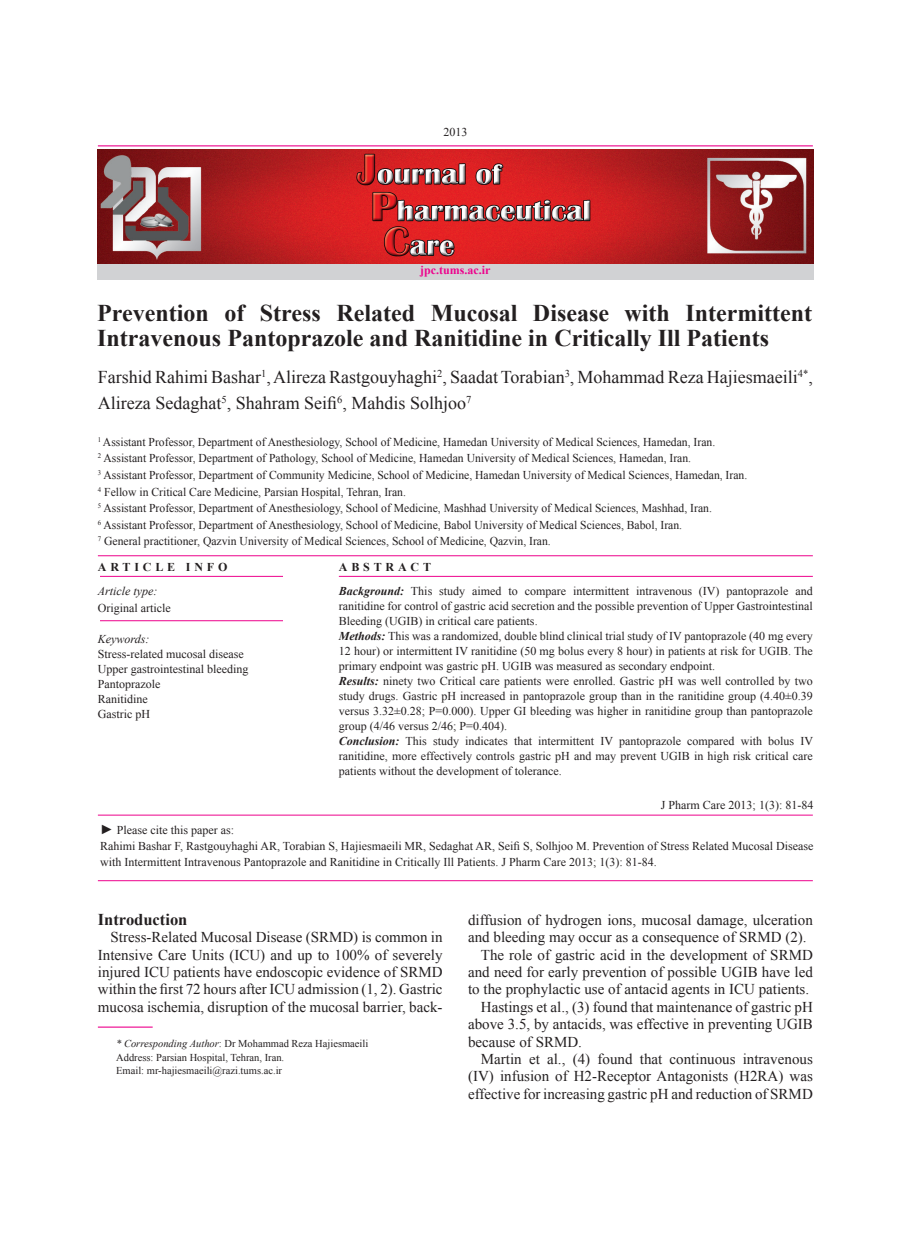
<style>
.page{position:relative;width:915px;height:1234px;background:#fff}
.page>*{position:absolute;margin:0;border:0;box-sizing:border-box;transform-origin:0 0}
.t1{font:700 24px/25.5px "Times New Roman";color:#231f20}
.t2{font:18px/25.5px "Times New Roman";color:#231f20}
.t3{font:700 16.5px "Times New Roman";color:#231f20}
.t4{font:15px/17.4px "Times New Roman";color:#231f20;text-align:justify}
.t5{font:12px/15px "Times New Roman";color:#231f20;text-align:justify}
.t6{font:italic 12px "Times New Roman";color:#231f20}
.t7{font:700 12px "Times New Roman";letter-spacing:.32em;color:#231f20}
.t8{font:700 12px "Times New Roman";color:#ed028c}
.t9{font:10.5px "Times New Roman";color:#231f20}
.s1{font-weight:700;font-style:italic}
.s2{font-size:13.5px}
.s3{font-style:italic}
</style>
<div class="page">
<hr style="left:98px;top:145px;width:714px;height:1px;background:#ed028c">
<hr style="left:98px;top:555px;width:714px;height:1px;background:#ed028c">
<hr style="left:100px;top:576px;width:183px;height:1px;background:#ed028c">
<hr style="left:100px;top:620px;width:183px;height:1px;background:#ed028c">
<hr style="left:98px;top:1026px;width:55px;height:1px;background:#ed028c">
<hr style="left:339px;top:576px;width:473px;height:1px;background:#ed028c">
<img style="left:97px;top:149px;width:716px;height:115px">
<div style="left:97px;top:264px;width:716px;height:15px;background:#d1d2d4"></div>
<hr style="left:98px;top:880px;width:714px;height:1px;background:#ed028c">
<hr style="left:98px;top:814px;width:714px;height:1px;background:#ed028c">
<p class="t5" style="left:443px;top:124px;width:25px">2013</p>
<p class="t8" style="left:420px;top:261px;width:72px">jpc.tums.ac.ir</p>
<p class="t1" style="left:97px;top:299px;width:716px">Prevention of Stress Related Mucosal Disease with Intermittent<br>Intravenous Pantoprazole and Ranitidine in Critically Ill Patients</p>
<p class="t2" style="left:98px;top:364px;width:716px">Farshid Rahimi Bashar<sup>1</sup>, Alireza Rastgouyhaghi<sup>2</sup>, Saadat Torabian<sup>3</sup>, Mohammad Reza Hajiesmaeili<sup>4*</sup>,<br>Alireza Sedaghat<sup>5</sup>, Shahram Seifi<sup>6</sup>, Mahdis Solhjoo<sup>7</sup></p>
<p class="t5" style="left:98px;top:434px;width:618px"><sup>1</sup> Assistant Professor, Department of Anesthesiology, School of Medicine, Hamedan University of Medical Sciences, Hamedan, Iran.</p>
<p class="t5" style="left:98px;top:450px;width:594px"><sup>2</sup> Assistant Professor, Department of Pathology, School of Medicine, Hamedan University of Medical Sciences, Hamedan, Iran.</p>
<p class="t5" style="left:98px;top:467px;width:650px"><sup>3</sup> Assistant Professor, Department of Community Medicine, School of Medicine, Hamedan University of Medical Sciences, Hamedan, Iran.</p>
<p class="t5" style="left:98px;top:483px;width:309px"><sup>4</sup> Fellow in Critical Care Medicine, Parsian Hospital, Tehran, Iran.</p>
<p class="t5" style="left:98px;top:500px;width:615px"><sup>5</sup> Assistant Professor, Department of Anesthesiology, School of Medicine, Mashhad University of Medical Sciences, Mashhad, Iran.</p>
<p class="t5" style="left:98px;top:516px;width:585px"><sup>6</sup> Assistant Professor, Department of Anesthesiology, School of Medicine, Babol University of Medical Sciences, Babol, Iran.</p>
<p class="t5" style="left:98px;top:533px;width:454px"><sup>7</sup> General practitioner, Qazvin University of Medical Sciences, School of Medicine, Qazvin, Iran.</p>
<p class="t7" style="left:98px;top:558px;width:131px">ARTICLE INFO</p>
<p class="t6" style="left:98px;top:582px;width:61px">Article type:</p>
<p class="t5" style="left:98px;top:600px;width:74px">Original article</p>
<p class="t6" style="left:98px;top:630px;width:53px">Keywords:</p>
<p class="t5" style="left:98px;top:646px;width:147px">Stress-related mucosal disease</p>
<p class="t5" style="left:98px;top:661px;width:152px">Upper gastrointestinal bleeding</p>
<p class="t5" style="left:98px;top:676px;width:64px">Pantoprazole</p>
<p class="t5" style="left:98px;top:691px;width:52px">Ranitidine</p>
<p class="t5" style="left:98px;top:706px;width:54px">Gastric pH</p>
<p class="t7" style="left:339px;top:558px;width:94px">ABSTRACT</p>
<p class="t5" style="left:339px;top:583px;width:475px"><span class="s1">Background:</span> This study aimed to compare intermittent intravenous (IV) pantoprazole and ranitidine for control of gastric acid secretion and the possible prevention of Upper Gastrointestinal Bleeding (UGIB) in critical care patients.</p>
<p class="t5" style="left:339px;top:628px;width:475px"><span class="s1">Methods:</span> This was a randomized, double blind clinical trial study of IV pantoprazole (40 mg every 12 hour) or intermittent IV ranitidine (50 mg bolus every 8 hour) in patients at risk for UGIB. The primary endpoint was gastric pH. UGIB was measured as secondary endpoint.</p>
<p class="t5" style="left:339px;top:673px;width:475px"><span class="s1">Results:</span> ninety two Critical care patients were enrolled. Gastric pH was well controlled by two study drugs. Gastric pH increased in pantoprazole group than in the ranitidine group (4.40±0.39 versus 3.32±0.28; P=0.000). Upper GI bleeding was higher in ranitidine group than pantoprazole group (4/46 versus 2/46; P=0.404).</p>
<p class="t5" style="left:339px;top:733px;width:475px"><span class="s1">Conclusion:</span> This study indicates that intermittent IV pantoprazole compared with bolus IV ranitidine, more effectively controls gastric pH and may prevent UGIB in high risk critical care patients without the development of tolerance.</p>
<p class="t5" style="left:660px;top:797px;width:154px">J Pharm Care 2013; 1(3): 81-84</p>
<p class="t5" style="left:100px;top:822px;width:136px"><span class="s2">►</span> Please cite this paper as:</p>
<p class="t5" style="left:100px;top:837px;width:714px;line-height:15.8px">Rahimi Bashar F, Rastgouyhaghi AR, Torabian S, Hajiesmaeili MR, Sedaghat AR, Seifi S, Solhjoo M. Prevention of Stress Related Mucosal Disease with Intermittent Intravenous Pantoprazole and Ranitidine in Critically Ill Patients. J Pharm Care 2013; 1(3): 81-84.</p>
<p class="t3" style="left:98px;top:907px;width:91px">Introduction</p>
<p class="t4" style="left:98px;top:927px;width:346px;text-indent:13px">Stress-Related Mucosal Disease (SRMD) is common in Intensive Care Units (ICU) and up to 100% of severely injured ICU patients have endoscopic evidence of SRMD within the first 72 hours after ICU admission (1, 2). Gastric mucosa ischemia, disruption of the mucosal barrier, back-</p>
<p class="t9" style="left:116px;top:1036px;width:253px"><span class="s3">* Corresponding Author</span>: Dr Mohammad Reza Hajiesmaeili</p>
<p class="t9" style="left:116px;top:1050px;width:169px">Address: Parsian Hospital, Tehran, Iran.</p>
<p class="t9" style="left:116px;top:1063px;width:167px">Email: mr-hajiesmaeili@razi.tums.ac.ir</p>
<p class="t4" style="left:468px;top:910px;width:346px">diffusion of hydrogen ions, mucosal damage, ulceration and bleeding may occur as a consequence of SRMD (2).</p>
<p class="t4" style="left:468px;top:945px;width:346px;text-indent:13px">The role of gastric acid in the development of SRMD and need for early prevention of possible UGIB have led to the prophylactic use of antacid agents in ICU patients.</p>
<p class="t4" style="left:468px;top:997px;width:346px;text-indent:13px">Hastings et al., (3) found that maintenance of gastric pH above 3.5, by antacids, was effective in preventing UGIB because of SRMD.</p>
<p class="t4" style="left:468px;top:1049px;width:346px;text-indent:13px">Martin et al., (4) found that continuous intravenous (IV) infusion of H2-Receptor Antagonists (H2RA) was effective for increasing gastric pH and reduction of SRMD</p>
</div>
